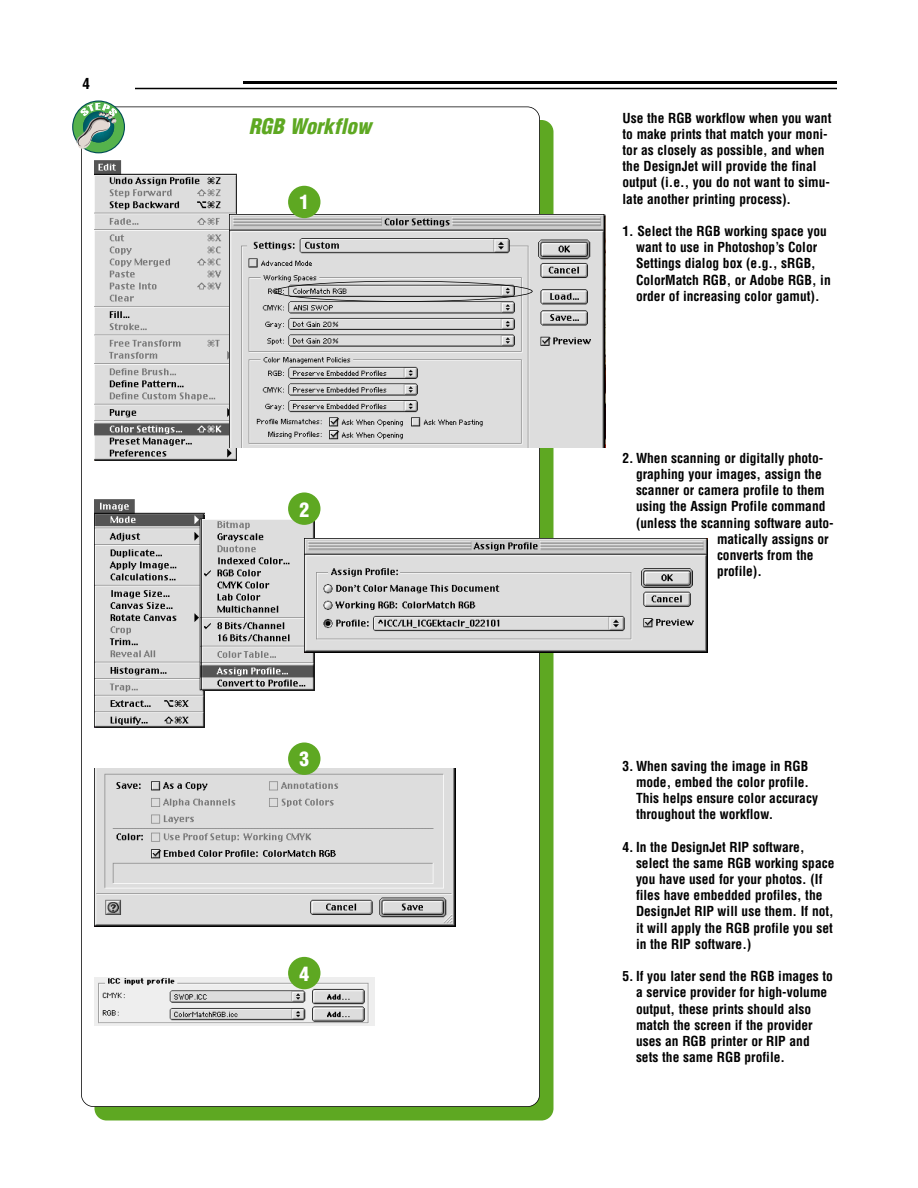
<style>
.page{position:relative;width:918px;height:1188px;background:#fff}
.page>*{position:absolute;margin:0;border:0;box-sizing:border-box;transform-origin:0 0}
.t1{font:italic 900 condensed 21px "Helvetica";color:#5ea822}
.t2{font:900 condensed 19.5px "Helvetica";color:#fff}
.t3{font:700 condensed 15px "Helvetica";color:#000}
.t4{font:700 condensed 13.5px/16.2px "Helvetica";color:#000}
</style>
<div class="page">
<div style="left:94px;top:120px;width:460px;height:1000px;background:#5ea822;border-radius:12px"></div>
<hr style="left:243px;top:81px;width:594px;height:3px;background:#000">
<hr style="left:135px;top:88px;width:702px;height:1px;background:#000">
<div style="left:81px;top:107px;width:459px;height:1000px;background:#fff;border-radius:12px"></div>
<img style="left:94px;top:500px;width:111px;height:228px">
<img style="left:201px;top:519px;width:114px;height:171px">
<img style="left:304px;top:538px;width:404px;height:114px">
<img style="left:94px;top:160px;width:143px;height:300px">
<img style="left:230px;top:214px;width:375px;height:233px">
<div style="left:274px;top:281px;width:259px;height:21px;border:2px solid #000;border-radius:50%"></div>
<img style="left:94px;top:977px;width:281px;height:49px">
<img style="left:94px;top:768px;width:362px;height:158px">
<svg style="left:72px;top:100px;width:53px;height:53px"></svg>
<svg style="left:73px;top:102px;width:51px;height:50px"></svg>
<div style="left:288px;top:186px;width:32px;height:32px;background:#5ea822;border-radius:50%"></div>
<div style="left:288px;top:492px;width:32px;height:33px;background:#5ea822;border-radius:50%"></div>
<div style="left:288px;top:742px;width:32px;height:33px;background:#5ea822;border-radius:50%"></div>
<div style="left:288px;top:957px;width:32px;height:32px;background:#5ea822;border-radius:50%"></div>
<p class="t3" style="left:82px;top:77px;width:9px">4</p>
<h1 class="t1" style="left:249px;top:118px;width:124px">RGB Workflow</h1>
<h2 class="t2" style="left:300px;top:195px;width:11px">1</h2>
<h2 class="t2" style="left:300px;top:502px;width:11px">2</h2>
<h2 class="t2" style="left:300px;top:752px;width:11px">3</h2>
<h2 class="t2" style="left:300px;top:966px;width:11px">4</h2>
<p class="t4" style="left:622px;top:111px;width:210px">Use the RGB workflow when you want to make prints that match your moni&shy;tor as closely as possible, and when the DesignJet will provide the final output (i.e., you do not want to simu&shy;late another printing process).</p>
<p class="t4" style="left:636px;top:224px;width:196px;text-indent:-14px">1. Select the RGB working space you want to use in Photoshop’s Color Settings dialog box (e.g., sRGB, ColorMatch RGB, or Adobe RGB, in order of increasing color gamut).</p>
<p class="t4" style="left:622px;top:451px;width:202px">2. When scanning or digitally photo-</p>
<p class="t4" style="left:636px;top:467px;width:187px">graphing your images, assign the</p>
<p class="t4" style="left:636px;top:483px;width:190px">scanner or camera profile to them</p>
<p class="t4" style="left:636px;top:500px;width:191px">using the Assign Profile command</p>
<p class="t4" style="left:636px;top:516px;width:199px">(unless the scanning software auto-</p>
<p class="t4" style="left:717px;top:532px;width:113px">matically assigns or</p>
<p class="t4" style="left:717px;top:548px;width:98px">converts from the</p>
<p class="t4" style="left:717px;top:564px;width:46px">profile).</p>
<p class="t4" style="left:636px;top:759px;width:184px;text-indent:-14px">3. When saving the image in RGB mode, embed the color profile.<br>This helps ensure color accuracy throughout the workflow.</p>
<p class="t4" style="left:636px;top:840px;width:200px;text-indent:-14px">4. In the DesignJet RIP software, select the same RGB working space you have used for your photos. (If files have embedded profiles, the<br>DesignJet RIP will use them. If not, it will apply the RGB profile you set in the RIP software.)</p>
<p class="t4" style="left:636px;top:969px;width:198px;text-indent:-14px">5. If you later send the RGB images to a service provider for high-volume output, these prints should also match the screen if the provider uses an RGB printer or RIP and sets the same RGB profile.</p>
</div>
